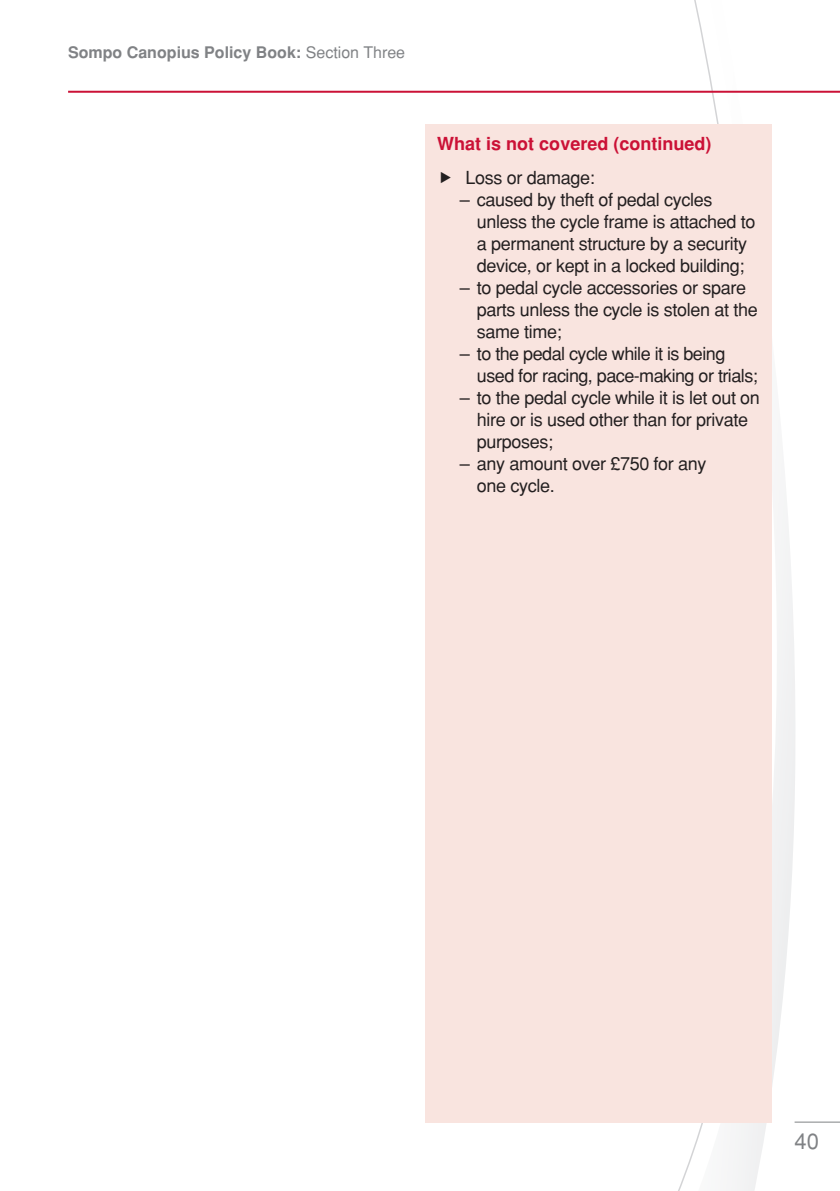
<style>
.page{position:relative;width:840px;height:1191px;background:#fff}
.page>*{position:absolute;margin:0;border:0;box-sizing:border-box;transform-origin:0 0}
.t1{font:22px "Helvetica";color:#808285}
.t2{font:18px/22px "Helvetica";letter-spacing:-.02em;color:#231f20}
.t3{font:700 18px "Helvetica";color:#cb1136}
.t4{font:700 16px "Helvetica";color:#808285}
.s1{font-weight:400}
</style>
<div class="page">
<svg style="left:655px;top:0;width:140px;height:1191px"></svg>
<hr style="left:794px;top:1121px;width:45px;height:1px;background:#808285">
<hr style="left:68px;top:91px;width:771px;height:2px;background:#cb1136">
<div style="left:425px;top:125px;width:346px;height:998px;background:#f9e4df"></div>
<p class="t4" style="left:68px;top:43px;width:338px">Sompo Canopius Policy Book: <span class="s1">Section Three</span></p>
<p class="t3" style="left:437px;top:133px;width:276px">What is not covered (continued)</p>
<p class="t2" style="left:465px;top:166px;width:131px">Loss or damage:</p>
<p class="t2" style="left:476px;top:188px;width:280px;text-indent:-17px">– caused by theft of pedal cycles unless the cycle frame is attached to a permanent structure by a security device, or kept in a locked building;</p>
<p class="t2" style="left:476px;top:276px;width:282px;text-indent:-17px">– to pedal cycle accessories or spare parts unless the cycle is stolen at the same time;</p>
<p class="t2" style="left:476px;top:342px;width:282px;text-indent:-17px">– to the pedal cycle while it is being used for racing, pace-making or trials;</p>
<p class="t2" style="left:476px;top:386px;width:284px;text-indent:-17px">– to the pedal cycle while it is let out on hire or is used other than for private purposes;</p>
<p class="t2" style="left:476px;top:452px;width:231px;text-indent:-17px">– any amount over £750 for any one cycle.</p>
<p class="t1" style="left:794px;top:1128px;width:26px">40</p>
</div>
